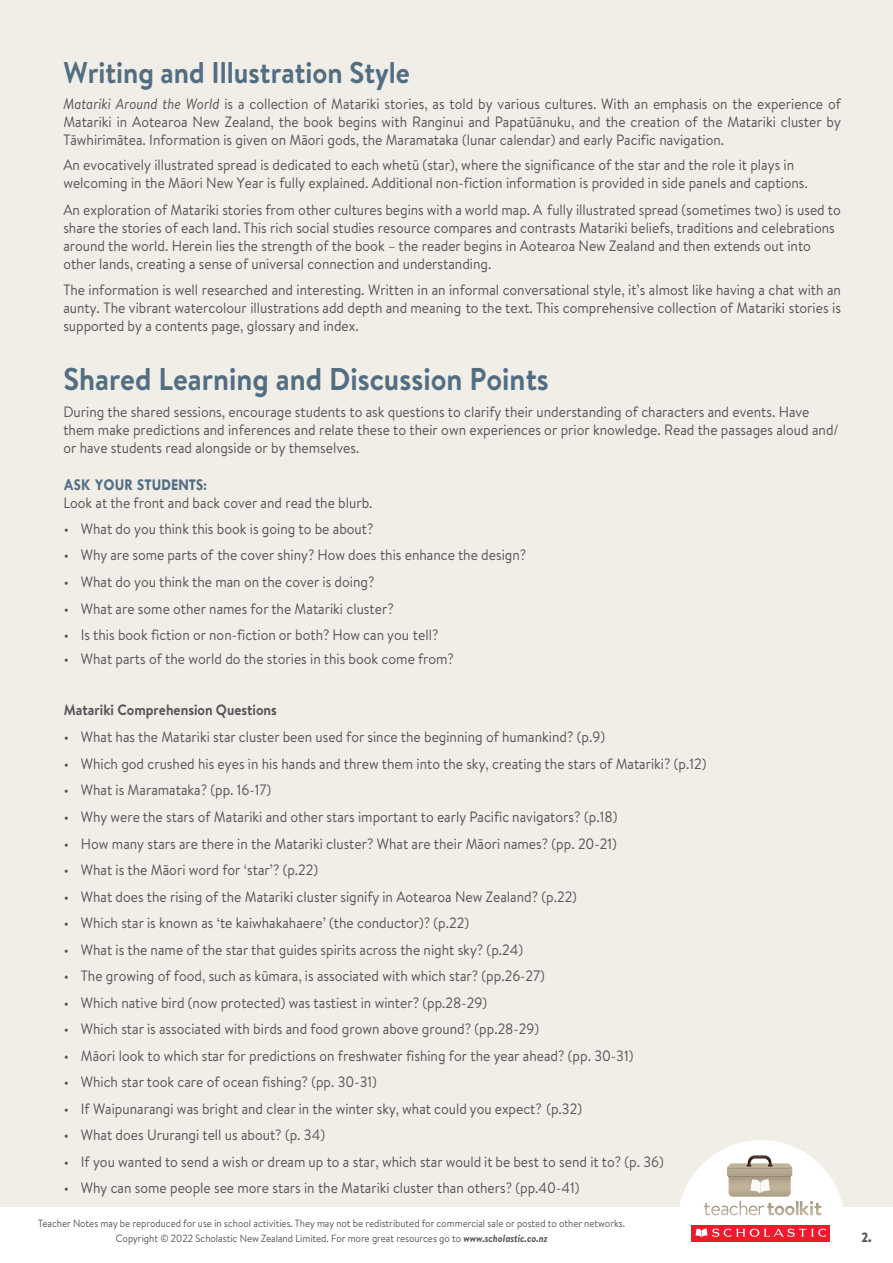
<style>
.page{position:relative;width:893px;height:1263px;background:#f1ede7}
.page>*{position:absolute;margin:0;border:0;box-sizing:border-box;transform-origin:0 0}
.Body{font:700 31.5px "Brandon Text";color:#526e83;scale:.92 1}
.Body-2{font:700 30px "Brandon Text";color:#526e83;scale:.92 1}
.Body-3{font:700 16.5px "Tw Cen";color:#526e83;scale:.92 1}
.Body-4{font:15px/18px "Brandon Text";color:#545557;scale:.92 1}
.t1{font:700 15px "Brandon Text";color:#545557;scale:.92 1}
.t2{font:900 13.5px "Brandon Text";color:#545557;scale:.92 1}
.t3{font:10.5px "Brandon Text";color:#545557;scale:.92 1}
.s1{font-style:italic}
.s2{font-weight:700;font-style:italic}
</style>
<div class="page">
<div style="left:0;top:1207px;width:893px;height:56px;background:#fff"></div>
<svg style="left:679px;top:1140px;width:164px;height:102px"></svg>
<p class="Body-2" style="left:63px;top:52px;width:378px">Writing and Illustration Style</p>
<p class="Body-4" style="left:63px;top:95px;width:847px;text-align:justify"><span class="s1">Matariki Around the World</span> is a collection of Matariki stories, as told by various cultures. With an emphasis on the experience of Matariki in Aotearoa New Zealand, the book begins with Ranginui and Papatūānuku, and the creation of the Matariki cluster by Tāwhirimātea. Information is given on Māori gods, the Maramataka (lunar calendar) and early Pacific navigation.</p>
<p class="Body-4" style="left:63px;top:156px;width:811px">An evocatively illustrated spread is dedicated to each whetū (star), where the significance of the star and the role it plays in welcoming in the Māori New Year is fully explained. Additional non-fiction information is provided in side panels and captions.</p>
<p class="Body-4" style="left:63px;top:200px;width:846px">An exploration of Matariki stories from other cultures begins with a world map. A fully illustrated spread (sometimes two) is used to share the stories of each land. This rich social studies resource compares and contrasts Matariki beliefs, traditions and celebrations around the world. Herein lies the strength of the book – the reader begins in Aotearoa New Zealand and then extends out into other lands, creating a sense of universal connection and understanding.</p>
<p class="Body-4" style="left:63px;top:281px;width:847px;text-align:justify">The information is well researched and interesting. Written in an informal conversational style, it’s almost like having a chat with an aunty. The vibrant watercolour illustrations add depth and meaning to the text. This comprehensive collection of Matariki stories is supported by a contents page, glossary and index.</p>
<p class="Body" style="left:63px;top:357px;width:529px">Shared Learning and Discussion Points</p>
<p class="Body-4" style="left:63px;top:402px;width:844px">During the shared sessions, encourage students to ask questions to clarify their understanding of characters and events. Have them make predictions and inferences and relate these to their own experiences or prior knowledge. Read the passages aloud and/ or have students read alongside or by themselves.</p>
<p class="Body-3" style="left:63px;top:475px;width:158px">ASK YOUR STUDENTS:</p>
<p class="Body-4" style="left:63px;top:493px;width:338px">Look at the front and back cover and read the blurb.</p>
<p class="Body-4" style="left:64px;top:519px;width:338px">• What do you think this book is going to be about?</p>
<p class="Body-4" style="left:64px;top:546px;width:504px">• Why are some parts of the cover shiny? How does this enhance the design?</p>
<p class="Body-4" style="left:64px;top:572px;width:339px">• What do you think the man on the cover is doing?</p>
<p class="Body-4" style="left:64px;top:599px;width:360px">• What are some other names for the Matariki cluster?</p>
<p class="Body-4" style="left:64px;top:625px;width:409px">• Is this book fiction or non-fiction or both? How can you tell?</p>
<p class="Body-4" style="left:64px;top:649px;width:426px">• What parts of the world do the stories in this book come from?</p>
<p class="t1" style="left:64px;top:699px;width:233px">Matariki Comprehension Questions</p>
<p class="Body-4" style="left:64px;top:728px;width:590px">• What has the Matariki star cluster been used for since the beginning of humankind? (p.9)</p>
<p class="Body-4" style="left:64px;top:754px;width:700px">• Which god crushed his eyes in his hands and threw them into the sky, creating the stars of Matariki? (p.12)</p>
<p class="Body-4" style="left:64px;top:781px;width:227px">• What is Maramataka? (pp. 16-17)</p>
<p class="Body-4" style="left:64px;top:807px;width:603px">• Why were the stars of Matariki and other stars important to early Pacific navigators? (p.18)</p>
<p class="Body-4" style="left:64px;top:834px;width:602px">• How many stars are there in the Matariki cluster? What are their Māori names? (pp. 20-21)</p>
<p class="Body-4" style="left:64px;top:860px;width:278px">• What is the Māori word for ‘star’? (p.22)</p>
<p class="Body-4" style="left:64px;top:887px;width:559px">• What does the rising of the Matariki cluster signify in Aotearoa New Zealand? (p.22)</p>
<p class="Body-4" style="left:64px;top:913px;width:442px">• Which star is known as ‘te kaiwhakahaere’ (the conductor)? (p.22)</p>
<p class="Body-4" style="left:64px;top:940px;width:501px">• What is the name of the star that guides spirits across the night sky? (p.24)</p>
<p class="Body-4" style="left:64px;top:966px;width:524px">• The growing of food, such as kūmara, is associated with which star? (pp.26-27)</p>
<p class="Body-4" style="left:64px;top:993px;width:462px">• Which native bird (now protected) was tastiest in winter? (pp.28-29)</p>
<p class="Body-4" style="left:64px;top:1019px;width:518px">• Which star is associated with birds and food grown above ground? (pp.28-29)</p>
<p class="Body-4" style="left:64px;top:1046px;width:620px">• Māori look to which star for predictions on freshwater fishing for the year ahead? (pp. 30-31)</p>
<p class="Body-4" style="left:64px;top:1072px;width:342px">• Which star took care of ocean fishing? (pp. 30-31)</p>
<p class="Body-4" style="left:64px;top:1099px;width:565px">• If Waipunarangi was bright and clear in the winter sky, what could you expect? (p.32)</p>
<p class="Body-4" style="left:64px;top:1125px;width:285px">• What does Ururangi tell us about? (p. 34)</p>
<p class="Body-4" style="left:64px;top:1152px;width:654px">• If you wanted to send a wish or dream up to a star, which star would it be best to send it to? (p. 36)</p>
<p class="Body-4" style="left:64px;top:1178px;width:562px">• Why can some people see more stars in the Matariki cluster than others? (pp.40-41)</p>
<p class="t3" style="left:38px;top:1216px;width:639px">Teacher Notes may be reproduced for use in school activities. They may not be redistributed for commercial sale or posted to other networks.</p>
<p class="t3" style="left:116px;top:1231px;width:471px">Copyright © 2022 Scholastic New Zealand Limited. For more great resources go to <span class="s2">www.scholastic.co.nz</span></p>
<p class="t2" style="left:861px;top:1227px;width:13px">2.</p>
</div>
